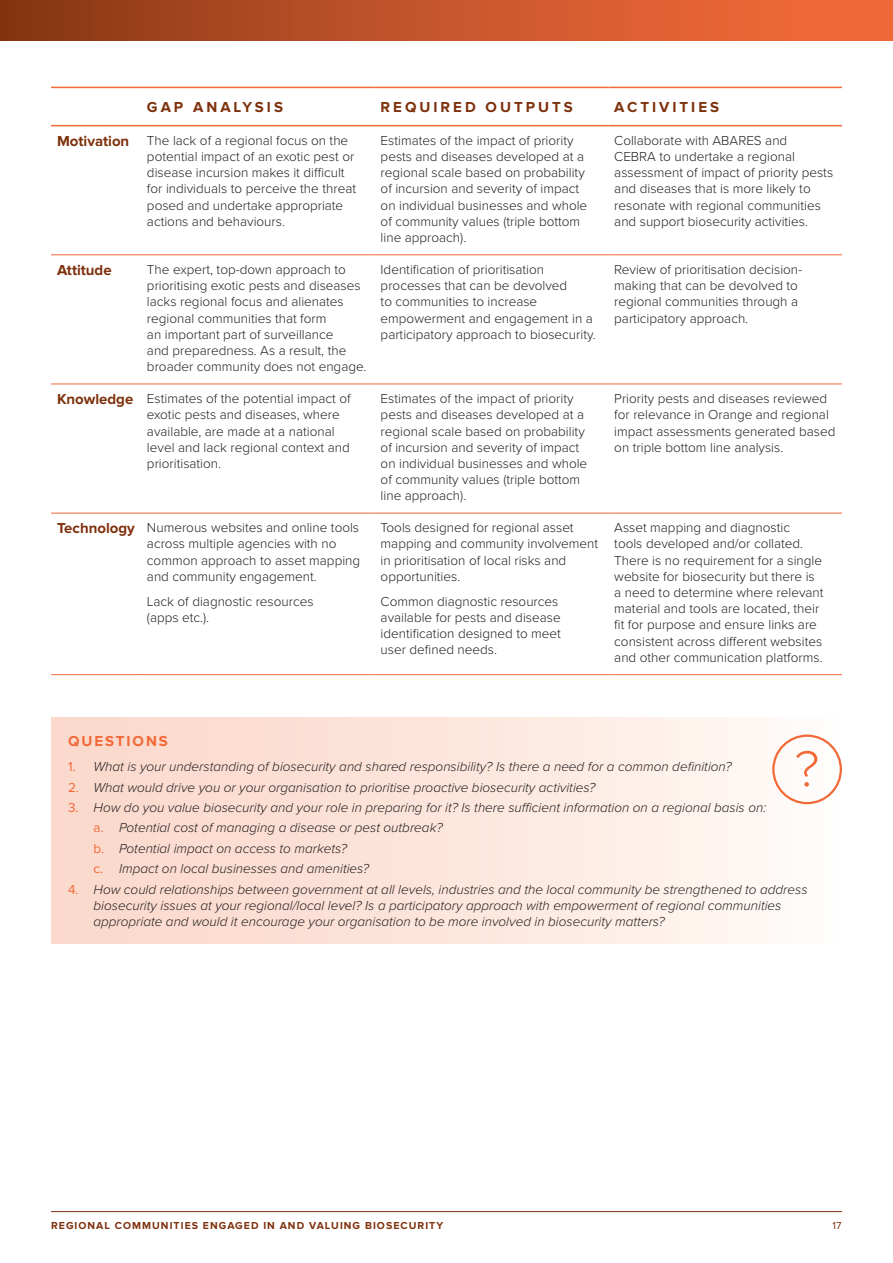
<style>
.page{position:relative;width:893px;height:1263px;background:#fff}
.page>*{position:absolute;margin:0;border:0;box-sizing:border-box;transform-origin:0 0}
.t1{font:300 52.2px "Proxima Nova";color:#f26938}
.t2{font:700 15px "Proxima Nova";letter-spacing:.2em;color:#7e310d}
.t3{font:700 15px "Proxima Nova";letter-spacing:.13em;color:#f26938}
.t4{font:700 15px "Proxima Nova";color:#7e310d}
.t5{font:300 13.5px/16.2px "Proxima Nova";color:#231f20}
.t6{font:italic 300 13.5px/20.4px "Proxima Nova";color:#231f20}
.t7{font:700 10.5px "Proxima Nova";letter-spacing:.1em;color:#7e310d}
.t8{font:10.5px "Proxima Nova";color:#7e310d}
.s1{font-weight:700;font-size:15px;color:#7e310d}
.s2{font-weight:400;font-style:normal;color:#f26938}
</style>
<div class="page">
<div style="left:51px;top:717px;width:791px;height:226px;background:linear-gradient(to right,#fbd6c8,#fef9f5)"></div>
<hr style="left:51px;top:87px;width:90px;height:1px;background:#f26938">
<hr style="left:141px;top:87px;width:234px;height:1px;background:#f26938">
<hr style="left:375px;top:87px;width:233px;height:1px;background:#f26938">
<hr style="left:608px;top:87px;width:234px;height:1px;background:#f26938">
<hr style="left:51px;top:125px;width:90px;height:1px;background:#f26938">
<hr style="left:141px;top:125px;width:234px;height:1px;background:#f26938">
<hr style="left:375px;top:125px;width:233px;height:1px;background:#f26938">
<hr style="left:608px;top:125px;width:234px;height:1px;background:#f26938">
<hr style="left:51px;top:254px;width:90px;height:1px;background:#f26938">
<hr style="left:141px;top:254px;width:234px;height:1px;background:#f26938">
<hr style="left:375px;top:254px;width:233px;height:1px;background:#f26938">
<hr style="left:608px;top:254px;width:234px;height:1px;background:#f26938">
<hr style="left:51px;top:384px;width:90px;height:1px;background:#f26938">
<hr style="left:141px;top:384px;width:234px;height:1px;background:#f26938">
<hr style="left:375px;top:384px;width:233px;height:1px;background:#f26938">
<hr style="left:608px;top:384px;width:234px;height:1px;background:#f26938">
<hr style="left:51px;top:513px;width:90px;height:1px;background:#f26938">
<hr style="left:141px;top:513px;width:234px;height:1px;background:#f26938">
<hr style="left:375px;top:513px;width:233px;height:1px;background:#f26938">
<hr style="left:608px;top:513px;width:234px;height:1px;background:#f26938">
<hr style="left:51px;top:674px;width:90px;height:1px;background:#f26938">
<hr style="left:141px;top:674px;width:234px;height:1px;background:#f26938">
<hr style="left:375px;top:674px;width:233px;height:1px;background:#f26938">
<hr style="left:608px;top:674px;width:234px;height:1px;background:#f26938">
<div style="left:0;top:0;width:893px;height:40px;background:linear-gradient(to right,#8a3916,#fc6e3d)"></div>
<hr style="left:51px;top:1211px;width:791px;height:1px;background:#7e310d">
<div style="left:772px;top:734px;width:70px;height:70px;border:2px solid #f26938;border-radius:50%"></div>
<p class="t2" style="left:147px;top:99px;width:138px">GAP ANALYSIS</p>
<p class="t2" style="left:381px;top:99px;width:194px">REQUIRED OUTPUTS</p>
<p class="t2" style="left:614px;top:99px;width:106px">ACTIVITIES</p>
<p class="t5" style="left:147px;top:131px;width:211px;text-indent:-90px"><span class="s1">Motivation</span> The lack of a regional focus on the potential impact of an exotic pest or disease incursion makes it difficult for individuals to perceive the threat posed and undertake appropriate actions and behaviours.</p>
<p class="t5" style="left:381px;top:131px;width:208px">Estimates of the impact of priority pests and diseases developed at a regional scale based on probability of incursion and severity of impact on individual businesses and whole of community values (triple bottom line approach).</p>
<p class="t5" style="left:614px;top:131px;width:220px">Collaborate with ABARES and<br>CEBRA to undertake a regional assessment of impact of priority pests and diseases that is more likely to resonate with regional communities and support biosecurity activities.</p>
<p class="t4" style="left:57px;top:262px;width:56px">Attitude</p>
<p class="t5" style="left:147px;top:261px;width:221px">The expert, top-down approach to prioritising exotic pests and diseases lacks regional focus and alienates regional communities that form<br>an important part of surveillance<br>and preparedness. As a result, the broader community does not engage.</p>
<p class="t5" style="left:381px;top:261px;width:217px">Identification of prioritisation processes that can be devolved<br>to communities to increase empowerment and engagement in a participatory approach to biosecurity.</p>
<p class="t5" style="left:614px;top:261px;width:190px">Review of prioritisation decision&shy;making that can be devolved to regional communities through a participatory approach.</p>
<p class="t5" style="left:147px;top:390px;width:205px;text-indent:-90px"><span class="s1">Knowledge</span> Estimates of the potential impact of exotic pests and diseases, where available, are made at a national level and lack regional context and prioritisation.</p>
<p class="t5" style="left:381px;top:390px;width:208px">Estimates of the impact of priority pests and diseases developed at a regional scale based on probability of incursion and severity of impact on individual businesses and whole of community values (triple bottom line approach).</p>
<p class="t5" style="left:614px;top:390px;width:223px">Priority pests and diseases reviewed for relevance in Orange and regional impact assessments generated based on triple bottom line analysis.</p>
<p class="t5" style="left:147px;top:519px;width:215px;text-indent:-90px"><span class="s1">Technology</span> Numerous websites and online tools across multiple agencies with no common approach to asset mapping and community engagement.</p>
<p class="t5" style="left:147px;top:592px;width:168px">Lack of diagnostic resources (apps etc.).</p>
<p class="t5" style="left:381px;top:519px;width:219px">Tools designed for regional asset mapping and community involvement in prioritisation of local risks and opportunities.</p>
<p class="t5" style="left:381px;top:592px;width:182px">Common diagnostic resources available for pests and disease identification designed to meet user defined needs.</p>
<p class="t5" style="left:614px;top:519px;width:211px">Asset mapping and diagnostic<br>tools developed and/or collated.<br>There is no requirement for a single website for biosecurity but there is a need to determine where relevant material and tools are located, their fit for purpose and ensure links are consistent across different websites and other communication platforms.</p>
<p class="t3" style="left:68px;top:733px;width:101px">QUESTIONS</p>
<p class="t6" style="left:68px;top:756px;width:665px"><span class="s2">1.</span> What is your understanding of biosecurity and shared responsibility? Is there a need for a common definition?</p>
<p class="t6" style="left:68px;top:776px;width:529px"><span class="s2">2.</span> What would drive you or your organisation to prioritise proactive biosecurity activities?</p>
<p class="t6" style="left:94px;top:796px;width:674px;text-indent:-26px"><span class="s2">3.</span> How do you value biosecurity and your role in preparing for it? Is there sufficient information on a regional basis on: <span class="s2">a.</span> Potential cost of managing a disease or pest outbreak?<br><span class="s2">b.</span> Potential impact on access to markets?<br><span class="s2">c.</span> Impact on local businesses and amenities?</p>
<p class="t6" style="left:94px;top:880px;width:715px;line-height:16.2px;text-indent:-26px"><span class="s2">4.</span> How could relationships between government at all levels, industries and the local community be strengthened to address biosecurity issues at your regional/local level? Is a participatory approach with empowerment of regional communities appropriate and would it encourage your organisation to be more involved in biosecurity matters?</p>
<h1 class="t1" style="left:795px;top:730px;width:26px">?</h1>
<p class="t7" style="left:51px;top:1219px;width:394px">REGIONAL COMMUNITIES ENGAGED IN AND VALUING BIOSECURITY</p>
<p class="t8" style="left:833px;top:1219px;width:10px">17</p>
</div>
